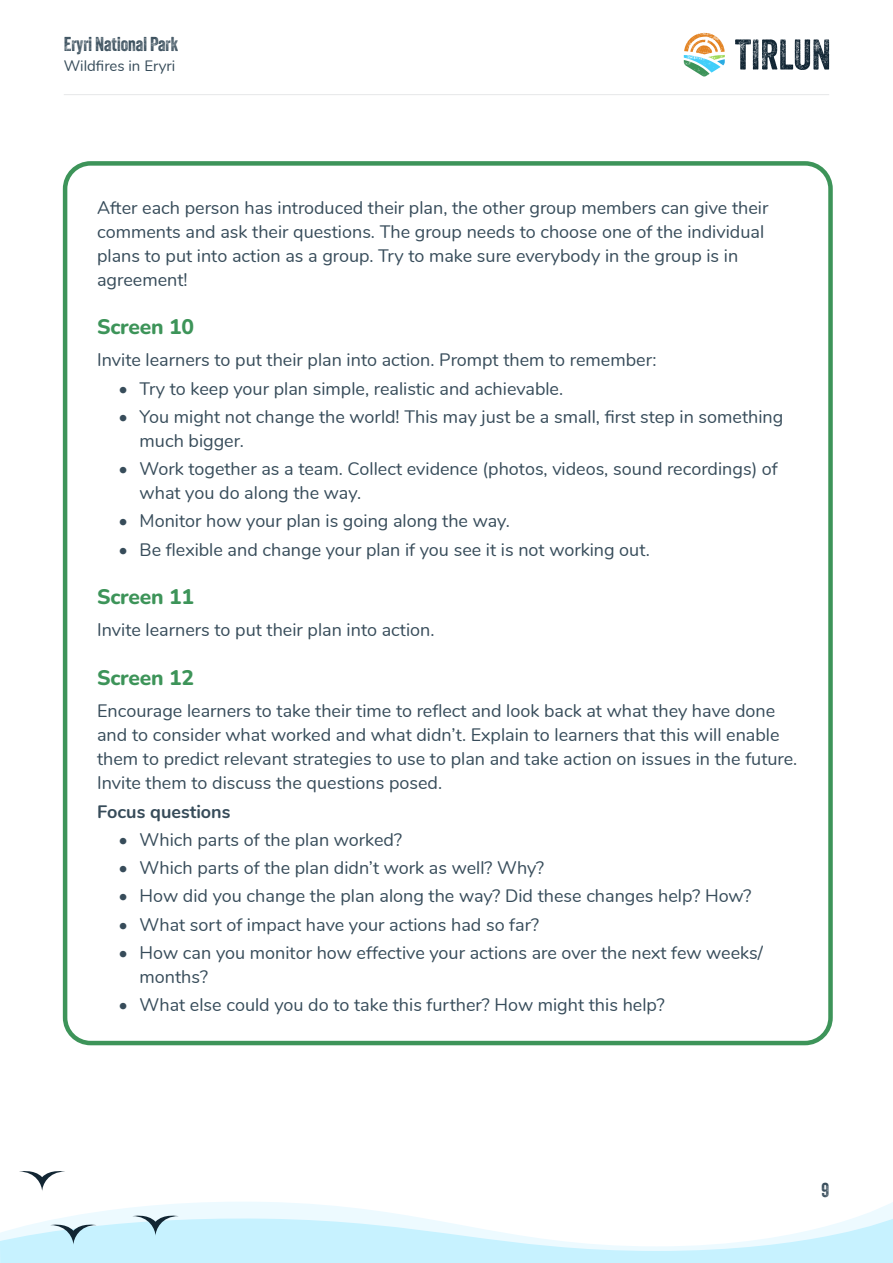
<style>
.page{position:relative;width:893px;height:1263px;background:#fff}
.page>*{position:absolute;margin:0;border:0;box-sizing:border-box;transform-origin:0 0}
.Page_section_heading{font:800 21px "Nunito";letter-spacing:-.01em;color:#3d9459}
.t1{font:19.5px "Veneer Two";color:#374c5a}
.Body_text{font:18px/24px "Nunito";color:#374c5a}
.Body_text-2{font:700 18px "Nunito";color:#374c5a}
.t2{font:15px "Nunito";color:#374c5a}
</style>
<div class="page">
<svg style="left:735px;top:39px;width:94px;height:31px"></svg>
<svg style="left:684px;top:33px;width:41px;height:44px"></svg>
<hr style="left:64px;top:94px;width:765px;height:1px;background:#e6e7e9">
<svg style="left:93px;top:1202px;width:800px;height:11px"></svg>
<svg style="left:19px;top:1171px;width:46px;height:20px"></svg>
<svg style="left:0;top:1213px;width:893px;height:50px"></svg>
<div style="left:63px;top:161px;width:770px;height:884px;border:4px solid #3d9459;border-radius:26px"></div>
<p class="t1" style="left:64px;top:32px;width:116px">Eryri National Park</p>
<p class="t2" style="left:64px;top:54px;width:113px">Wildfires in Eryri</p>
<p class="Body_text" style="left:97px;top:194px;width:673px">After each person has introduced their plan, the other group members can give their comments and ask their questions. The group needs to choose one of the individual plans to put into action as a group. Try to make sure everybody in the group is in agreement!</p>
<p class="Page_section_heading" style="left:97px;top:312px;width:98px">Screen 10</p>
<p class="Body_text" style="left:97px;top:347px;width:561px">Invite learners to put their plan into action. Prompt them to remember:</p>
<p class="Body_text" style="left:118px;top:375px;width:446px">• Try to keep your plan simple, realistic and achievable.</p>
<p class="Body_text" style="left:140px;top:404px;width:645px;text-indent:-21px">• You might not change the world! This may just be a small, first step in something much bigger.</p>
<p class="Body_text" style="left:140px;top:456px;width:640px;text-indent:-21px">• Work together as a team. Collect evidence (photos, videos, sound recordings) of what you do along the way.</p>
<p class="Body_text" style="left:118px;top:508px;width:393px">• Monitor how your plan is going along the way.</p>
<p class="Body_text" style="left:118px;top:536px;width:533px">• Be flexible and change your plan if you see it is not working out.</p>
<p class="Page_section_heading" style="left:97px;top:582px;width:98px">Screen 11</p>
<p class="Body_text" style="left:97px;top:617px;width:339px">Invite learners to put their plan into action.</p>
<p class="Page_section_heading" style="left:97px;top:662px;width:98px">Screen 12</p>
<p class="Body_text" style="left:97px;top:698px;width:702px">Encourage learners to take their time to reflect and look back at what they have done and to consider what worked and what didn’t. Explain to learners that this will enable them to predict relevant strategies to use to plan and take action on issues in the future.<br>Invite them to discuss the questions posed.</p>
<p class="Body_text-2" style="left:97px;top:798px;width:135px">Focus questions</p>
<p class="Body_text" style="left:118px;top:826px;width:285px">• Which parts of the plan worked?</p>
<p class="Body_text" style="left:118px;top:855px;width:427px">• Which parts of the plan didn’t work as well? Why?</p>
<p class="Body_text" style="left:118px;top:883px;width:634px">• How did you change the plan along the way? Did these changes help? How?</p>
<p class="Body_text" style="left:118px;top:911px;width:422px">• What sort of impact have your actions had so far?</p>
<p class="Body_text" style="left:140px;top:939px;width:625px;text-indent:-21px">• How can you monitor how effective your actions are over the next few weeks/ months?</p>
<p class="Body_text" style="left:118px;top:992px;width:548px">• What else could you do to take this further? How might this help?</p>
<p class="t1" style="left:821px;top:1178px;width:9px">9</p>
</div>
